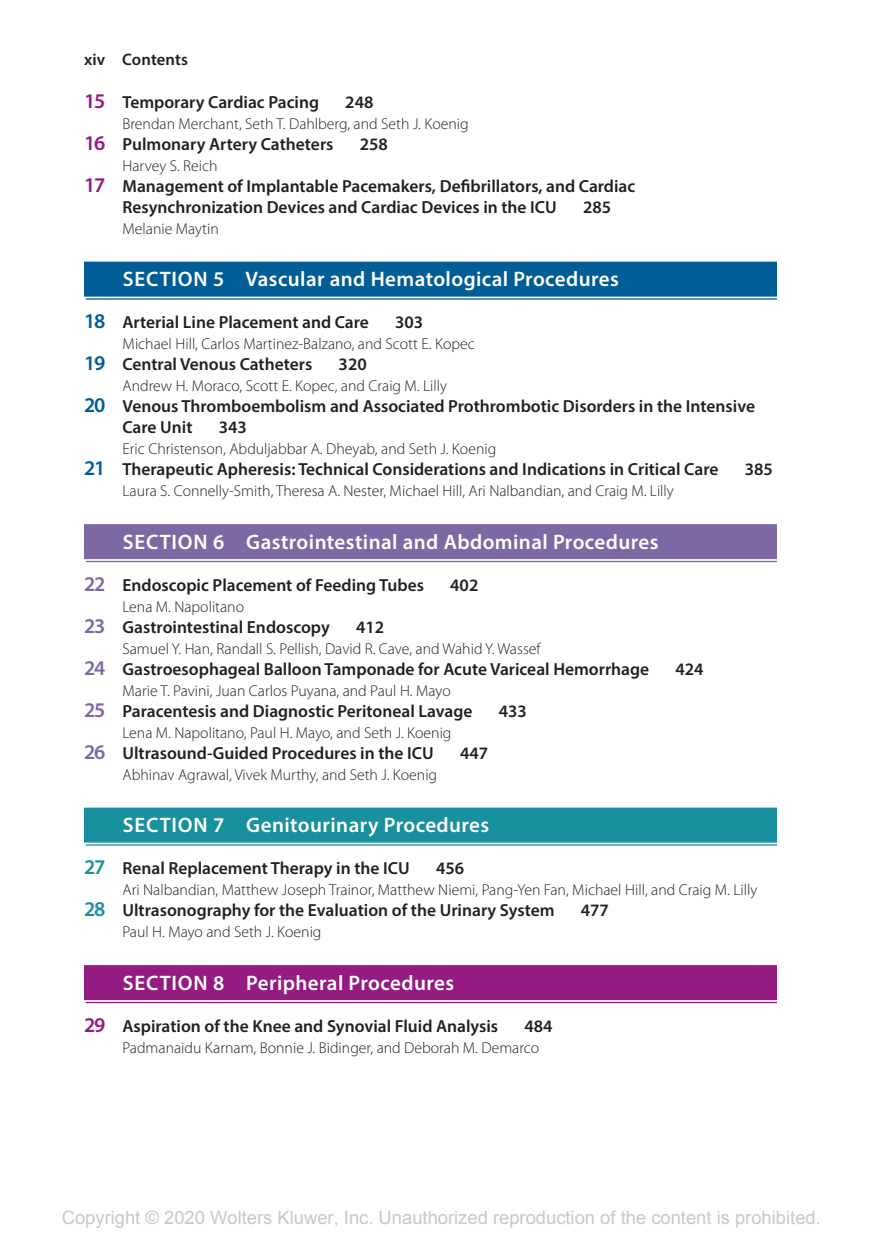
<style>
.page{position:relative;width:882px;height:1260px;background:#fff}
.page>*{position:absolute;margin:0;border:0;box-sizing:border-box;transform-origin:0 0}
.TOC-ST-MID-COLOR_2{font:600 21px "Myriad Pro";letter-spacing:.02em;color:#fff}
.TOC-ST-FIRST-COLOR_1{font:600 21px "Myriad Pro";letter-spacing:.02em;color:#fff}
.TOC-ST-MID-COLOR_3{font:600 21px "Myriad Pro";letter-spacing:.02em;color:#fff}
.TOC-ST-MID-COLOR_4{font:600 21px "Myriad Pro";letter-spacing:.02em;color:#fff}
.t1{font:18.38px "Arial";color:#c7c8ca}
.t2{font:600 17.5px/21px "Myriad Pro";color:#231f20}
.t3{font:600 16.62px "Myriad Pro";letter-spacing:.01em;color:#231f20}
.TOC-CAU{font:300 15.75px "Myriad Pro";color:#231f20}
.s1{font-size:21px;color:#941b82}
.s2{font-size:21px;color:#005d95}
.s3{font-size:21px;color:#7e68a4}
.s4{font-size:21px;color:#18909d}
</style>
<div class="page">
<div style="left:84px;top:262px;width:693px;height:35px;background:#005d95"></div>
<hr style="left:86px;top:298px;width:691px;height:2px;background:#005d95">
<div style="left:84px;top:524px;width:693px;height:35px;background:#7e68a4"></div>
<hr style="left:86px;top:561px;width:691px;height:1px;background:#7e68a4">
<div style="left:84px;top:808px;width:693px;height:35px;background:#18909d"></div>
<hr style="left:86px;top:844px;width:691px;height:2px;background:#18909d">
<div style="left:84px;top:965px;width:693px;height:35px;background:#941b82"></div>
<hr style="left:86px;top:1002px;width:691px;height:1px;background:#941b82">
<p class="t3" style="left:84px;top:49px;width:106px">xiv Contents</p>
<p class="t2" style="left:84px;top:91px;width:237px"><span class="s1">15</span> Temporary Cardiac Pacing</p>
<p class="t2" style="left:345px;top:91px;width:30px">248</p>
<p class="TOC-CAU" style="left:122px;top:114px;width:348px">Brendan Merchant, Seth T. Dahlberg, and Seth J. Koenig</p>
<p class="t2" style="left:84px;top:133px;width:251px"><span class="s1">16</span> Pulmonary Artery Catheters</p>
<p class="t2" style="left:360px;top:133px;width:30px">258</p>
<p class="TOC-CAU" style="left:122px;top:156px;width:97px">Harvey S. Reich</p>
<p class="t2" style="left:122px;top:175px;width:514px;text-indent:-38px"><span class="s1">17</span> Management of Implantable Pacemakers, Defibrillators, and Cardiac<br>Resynchronization Devices and Cardiac Devices in the ICU</p>
<p class="t2" style="left:583px;top:196px;width:30px">285</p>
<p class="TOC-CAU" style="left:122px;top:219px;width:98px">Melanie Maytin</p>
<p class="TOC-ST-FIRST-COLOR_1" style="left:123px;top:266px;width:498px">SECTION 5 Vascular and Hematological Procedures</p>
<p class="t2" style="left:84px;top:311px;width:286px"><span class="s2">18</span> Arterial Line Placement and Care</p>
<p class="t2" style="left:395px;top:311px;width:30px">303</p>
<p class="TOC-CAU" style="left:122px;top:334px;width:354px">Michael Hill, Carlos Martinez-Balzano, and Scott E. Kopec</p>
<p class="t2" style="left:84px;top:353px;width:230px"><span class="s2">19</span> Central Venous Catheters</p>
<p class="t2" style="left:339px;top:353px;width:30px">320</p>
<p class="TOC-CAU" style="left:122px;top:376px;width:326px">Andrew H. Moraco, Scott E. Kopec, and Craig M. Lilly</p>
<p class="t2" style="left:122px;top:395px;width:634px;text-indent:-38px"><span class="s2">20</span> Venous Thromboembolism and Associated Prothrombotic Disorders in the Intensive<br>Care Unit</p>
<p class="t2" style="left:219px;top:416px;width:30px">343</p>
<p class="TOC-CAU" style="left:122px;top:439px;width:375px">Eric Christenson, Abduljabbar A. Dheyab, and Seth J. Koenig</p>
<p class="t2" style="left:84px;top:458px;width:636px"><span class="s2">21</span> Therapeutic Apheresis: Technical Considerations and Indications in Critical Care</p>
<p class="t2" style="left:745px;top:458px;width:30px">385</p>
<p class="TOC-CAU" style="left:122px;top:481px;width:553px">Laura S. Connelly-Smith, Theresa A. Nester, Michael Hill, Ari Nalbandian, and Craig M. Lilly</p>
<p class="TOC-ST-MID-COLOR_2" style="left:123px;top:528px;width:537px">SECTION 6 Gastrointestinal and Abdominal Procedures</p>
<p class="t2" style="left:84px;top:574px;width:342px"><span class="s3">22</span> Endoscopic Placement of Feeding Tubes</p>
<p class="t2" style="left:450px;top:574px;width:30px">402</p>
<p class="TOC-CAU" style="left:122px;top:597px;width:123px">Lena M. Napolitano</p>
<p class="t2" style="left:84px;top:616px;width:247px"><span class="s3">23</span> Gastrointestinal Endoscopy</p>
<p class="t2" style="left:356px;top:616px;width:30px">412</p>
<p class="TOC-CAU" style="left:122px;top:639px;width:420px">Samuel Y. Han, Randall S. Pellish, David R. Cave, and Wahid Y. Wassef</p>
<p class="t2" style="left:84px;top:658px;width:567px"><span class="s3">24</span> Gastroesophageal Balloon Tamponade for Acute Variceal Hemorrhage</p>
<p class="t2" style="left:676px;top:658px;width:30px">424</p>
<p class="TOC-CAU" style="left:122px;top:681px;width:330px">Marie T. Pavini, Juan Carlos Puyana, and Paul H. Mayo</p>
<p class="t2" style="left:84px;top:700px;width:390px"><span class="s3">25</span> Paracentesis and Diagnostic Peritoneal Lavage</p>
<p class="t2" style="left:499px;top:700px;width:30px">433</p>
<p class="TOC-CAU" style="left:122px;top:723px;width:331px">Lena M. Napolitano, Paul H. Mayo, and Seth J. Koenig</p>
<p class="t2" style="left:84px;top:742px;width:351px"><span class="s3">26</span> Ultrasound-Guided Procedures in the ICU</p>
<p class="t2" style="left:460px;top:742px;width:30px">447</p>
<p class="TOC-CAU" style="left:122px;top:765px;width:316px">Abhinav Agrawal, Vivek Murthy, and Seth J. Koenig</p>
<p class="TOC-ST-MID-COLOR_3" style="left:123px;top:812px;width:368px">SECTION 7 Genitourinary Procedures</p>
<p class="t2" style="left:84px;top:857px;width:327px"><span class="s4">27</span> Renal Replacement Therapy in the ICU</p>
<p class="t2" style="left:436px;top:857px;width:30px">456</p>
<p class="TOC-CAU" style="left:122px;top:880px;width:636px">Ari Nalbandian, Matthew Joseph Trainor, Matthew Niemi, Pang-Yen Fan, Michael Hill, and Craig M. Lilly</p>
<p class="t2" style="left:84px;top:899px;width:472px"><span class="s4">28</span> Ultrasonography for the Evaluation of the Urinary System</p>
<p class="t2" style="left:581px;top:899px;width:30px">477</p>
<p class="TOC-CAU" style="left:122px;top:922px;width:201px">Paul H. Mayo and Seth J. Koenig</p>
<p class="TOC-ST-MID-COLOR_4" style="left:123px;top:969px;width:333px">SECTION 8 Peripheral Procedures</p>
<p class="t2" style="left:84px;top:1015px;width:416px"><span class="s1">29</span> Aspiration of the Knee and Synovial Fluid Analysis</p>
<p class="t2" style="left:524px;top:1015px;width:30px">484</p>
<p class="TOC-CAU" style="left:122px;top:1038px;width:418px">Padmanaidu Karnam, Bonnie J. Bidinger, and Deborah M. Demarco</p>
<p class="t1" style="left:62px;top:1206px;width:761px">Copyright © 2020 Wolters Kluwer, Inc. Unauthorized reproduction of the content is prohibited.</p>
</div>
